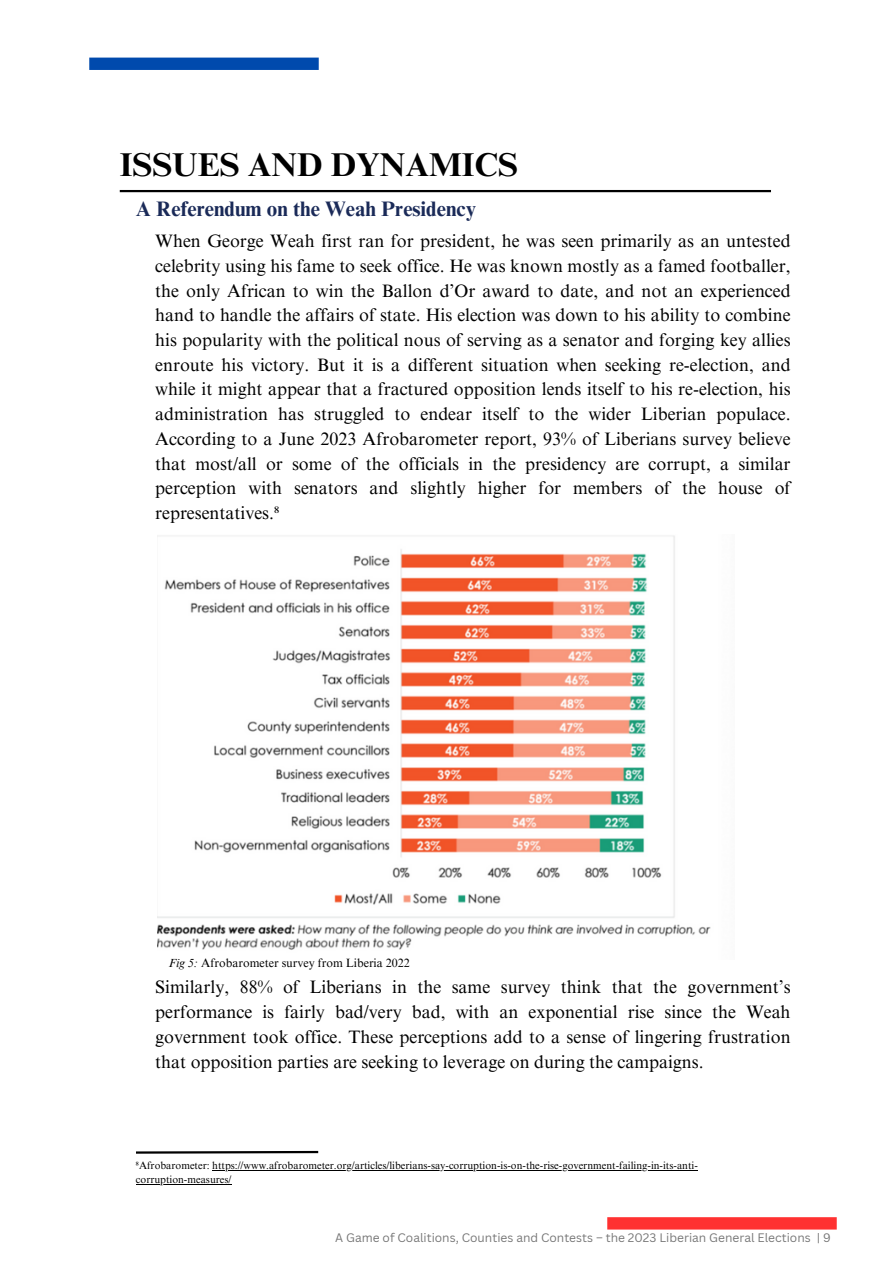
<style>
.page{position:relative;width:893px;height:1264px;background:#fff}
.page>*{position:absolute;margin:0;border:0;box-sizing:border-box;transform-origin:0 0}
.t1{font:700 33px "Times NRMT Pro";color:#000}
.t2{font:700 21px "Times NRMT Pro";color:#1a2a58}
.t3{font:18px/24.8px "Times NRMT Pro";color:#000;text-align:justify}
.t4{font:12px "Canva Sans";color:#000}
.t5{font:12px "Times NRMT Pro";color:#000}
.t6{font:10.5px/14px "Times NRMT Pro";color:#000}
.s1{font-style:italic}
</style>
<div class="page">
<div style="left:89px;top:58px;width:230px;height:12px;background:#004aad"></div>
<hr style="left:120px;top:190px;width:651px;height:2px;background:#000">
<div style="left:607px;top:1217px;width:229px;height:12px;background:#ff3131"></div>
<svg style="left:136px;top:1150px;width:183px;height:4px"></svg>
<img style="left:158px;top:535px;width:553px;height:415px">
<hr style="left:212px;top:1170px;width:485px;height:1px;background:#000">
<hr style="left:136px;top:1184px;width:95px;height:1px;background:#000">
<p class="t1" style="left:120px;top:153px;width:400px">ISSUES AND DYNAMICS</p>
<p class="t2" style="left:136px;top:201px;width:341px">A Referendum on the Weah Presidency</p>
<p class="t3" style="left:155px;top:231px;width:636px">When George Weah first ran for president, he was seen primarily as an untested celebrity using his fame to seek office. He was known mostly as a famed footballer, the only African to win the Ballon d’Or award to date, and not an experienced hand to handle the affairs of state. His election was down to his ability to combine his popularity with the political nous of serving as a senator and forging key allies enroute his victory. But it is a different situation when seeking re-election, and while it might appear that a fractured opposition lends itself to his re-election, his administration has struggled to endear itself to the wider Liberian populace.<br>According to a June 2023 Afrobarometer report, 93% of Liberians survey believe that most/all or some of the officials in the presidency are corrupt, a similar perception with senators and slightly higher for members of the house of representatives.⁸</p>
<p class="t5" style="left:169px;top:958px;width:242px"><span class="s1">Fig 5:</span> Afrobarometer survey from Liberia 2022</p>
<p class="t3" style="left:155px;top:977px;width:636px">Similarly, 88% of Liberians in the same survey think that the government’s performance is fairly bad/very bad, with an exponential rise since the Weah government took office. These perceptions add to a sense of lingering frustration that opposition parties are seeking to leverage on during the campaigns.</p>
<p class="t6" style="left:136px;top:1159px;width:563px">⁸Afrobarometer: https://www.afrobarometer.org/articles/liberians-say-corruption-is-on-the-rise-government-failing-in-its-anti&shy;corruption-measures/</p>
<p class="t4" style="left:335px;top:1229px;width:497px">A Game of Coalitions, Counties and Contests – the 2023 Liberian General Elections | 9</p>
</div>
